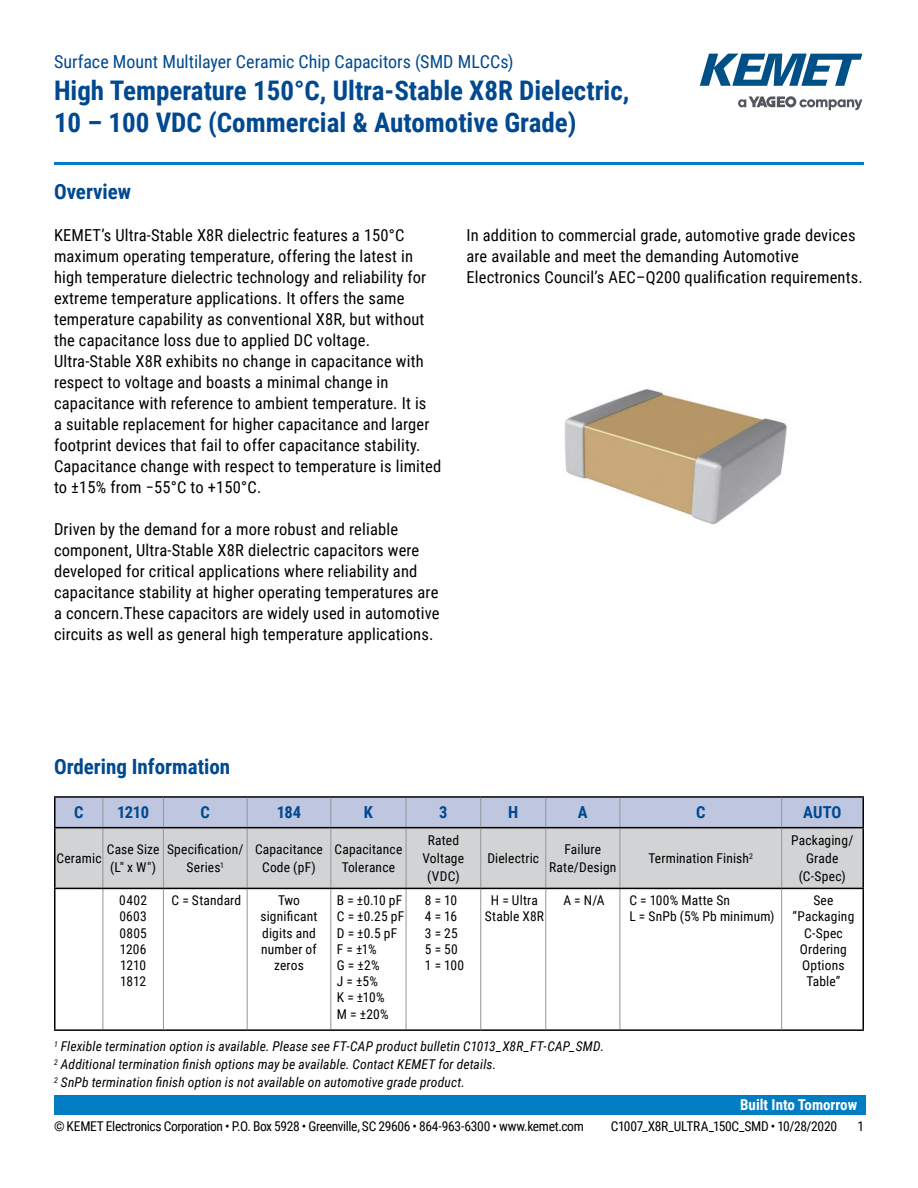
<style>
.page{position:relative;width:918px;height:1188px;background:#fff}
.page>*{position:absolute;margin:0;border:0;box-sizing:border-box;transform-origin:0 0}
.t1{font:700 27px/32.4px "Roboto Condensed";color:#004990}
.t2{font:700 21px "Roboto Condensed";color:#004990}
.t3{font:18px "Roboto Condensed";color:#004990}
.t4{font:16.5px/21px "Roboto Condensed";letter-spacing:.01em;color:#000}
.t5{font:700 16.5px "Roboto Condensed";letter-spacing:-.01em;color:#004990}
.t6{font:700 15px "Roboto Condensed";color:#fff}
.t7{font:13.5px/16.2px "Roboto Condensed";letter-spacing:.01em;color:#000;text-align:center}
.t8{font:italic 13.5px/18px "Roboto Condensed";letter-spacing:.01em;color:#000}
.t9{font:13.5px "Roboto Condensed";letter-spacing:-.025em;color:#000}
.t10{font:13.5px/16.2px "Roboto Condensed";letter-spacing:-.01em;color:#000}
</style>
<div class="page">
<svg style="left:738px;top:96px;width:124px;height:14px"></svg>
<svg style="left:700px;top:54px;width:162px;height:32px"></svg>
<div style="left:54px;top:1095px;width:811px;height:20px;background:#007dc3"></div>
<hr style="left:54px;top:162px;width:810px;height:3px;background:#007dc3">
<div style="left:56px;top:828px;width:806px;height:60px;background:#d1d3d4"></div>
<div style="left:56px;top:798px;width:806px;height:29px;background:#bfc6e0"></div>
<hr style="left:103px;top:828px;width:1px;height:60px;background:#939598">
<hr style="left:163px;top:828px;width:1px;height:60px;background:#939598">
<hr style="left:247px;top:828px;width:1px;height:60px;background:#939598">
<hr style="left:330px;top:828px;width:1px;height:60px;background:#939598">
<hr style="left:406px;top:828px;width:1px;height:60px;background:#939598">
<hr style="left:480px;top:828px;width:1px;height:60px;background:#939598">
<hr style="left:545px;top:828px;width:1px;height:60px;background:#939598">
<hr style="left:620px;top:828px;width:1px;height:60px;background:#939598">
<hr style="left:781px;top:828px;width:1px;height:60px;background:#939598">
<hr style="left:103px;top:889px;width:1px;height:140px;background:#939598">
<hr style="left:163px;top:889px;width:1px;height:140px;background:#939598">
<hr style="left:247px;top:889px;width:1px;height:140px;background:#939598">
<hr style="left:330px;top:889px;width:1px;height:140px;background:#939598">
<hr style="left:406px;top:889px;width:1px;height:140px;background:#939598">
<hr style="left:480px;top:889px;width:1px;height:140px;background:#939598">
<hr style="left:545px;top:889px;width:1px;height:140px;background:#939598">
<hr style="left:620px;top:889px;width:1px;height:140px;background:#939598">
<hr style="left:781px;top:889px;width:1px;height:140px;background:#939598">
<hr style="left:54px;top:828px;width:2px;height:60px;background:#000">
<hr style="left:862px;top:828px;width:2px;height:60px;background:#000">
<hr style="left:54px;top:888px;width:49px;height:1px;background:#000">
<hr style="left:54px;top:889px;width:2px;height:140px;background:#000">
<hr style="left:103px;top:888px;width:60px;height:1px;background:#000">
<hr style="left:163px;top:888px;width:84px;height:1px;background:#000">
<hr style="left:247px;top:888px;width:84px;height:1px;background:#000">
<hr style="left:331px;top:888px;width:75px;height:1px;background:#000">
<hr style="left:406px;top:888px;width:75px;height:1px;background:#000">
<hr style="left:481px;top:888px;width:65px;height:1px;background:#000">
<hr style="left:546px;top:888px;width:74px;height:1px;background:#000">
<hr style="left:620px;top:888px;width:162px;height:1px;background:#000">
<hr style="left:782px;top:888px;width:82px;height:1px;background:#000">
<hr style="left:862px;top:889px;width:2px;height:140px;background:#000">
<hr style="left:54px;top:1029px;width:49px;height:2px;background:#000">
<hr style="left:103px;top:1029px;width:60px;height:2px;background:#000">
<hr style="left:163px;top:1029px;width:84px;height:2px;background:#000">
<hr style="left:247px;top:1029px;width:84px;height:2px;background:#000">
<hr style="left:331px;top:1029px;width:75px;height:2px;background:#000">
<hr style="left:406px;top:1029px;width:75px;height:2px;background:#000">
<hr style="left:481px;top:1029px;width:65px;height:2px;background:#000">
<hr style="left:546px;top:1029px;width:74px;height:2px;background:#000">
<hr style="left:620px;top:1029px;width:162px;height:2px;background:#000">
<hr style="left:782px;top:1029px;width:82px;height:2px;background:#000">
<hr style="left:54px;top:796px;width:49px;height:2px;background:#000">
<hr style="left:54px;top:798px;width:2px;height:29px;background:#000">
<hr style="left:103px;top:796px;width:60px;height:2px;background:#000">
<hr style="left:163px;top:796px;width:84px;height:2px;background:#000">
<hr style="left:247px;top:796px;width:84px;height:2px;background:#000">
<hr style="left:331px;top:796px;width:75px;height:2px;background:#000">
<hr style="left:406px;top:796px;width:75px;height:2px;background:#000">
<hr style="left:481px;top:796px;width:65px;height:2px;background:#000">
<hr style="left:546px;top:796px;width:74px;height:2px;background:#000">
<hr style="left:620px;top:796px;width:162px;height:2px;background:#000">
<hr style="left:782px;top:796px;width:82px;height:2px;background:#000">
<hr style="left:862px;top:798px;width:2px;height:29px;background:#000">
<hr style="left:54px;top:827px;width:49px;height:1px;background:#000">
<hr style="left:103px;top:827px;width:60px;height:1px;background:#000">
<hr style="left:163px;top:827px;width:84px;height:1px;background:#000">
<hr style="left:247px;top:827px;width:84px;height:1px;background:#000">
<hr style="left:331px;top:827px;width:75px;height:1px;background:#000">
<hr style="left:406px;top:827px;width:75px;height:1px;background:#000">
<hr style="left:481px;top:827px;width:65px;height:1px;background:#000">
<hr style="left:546px;top:827px;width:74px;height:1px;background:#000">
<hr style="left:620px;top:827px;width:162px;height:1px;background:#000">
<hr style="left:782px;top:827px;width:82px;height:1px;background:#000">
<img style="left:564px;top:389px;width:223px;height:136px">
<p class="t3" style="left:54px;top:48px;width:461px">Surface Mount Multilayer Ceramic Chip Capacitors (SMD MLCCs)</p>
<h1 class="t1" style="left:54px;top:73px;width:577px">High Temperature 150°C, Ultra-Stable X8R Dielectric,<br>10 – 100 VDC (Commercial &amp; Automotive Grade)</h1>
<p class="t2" style="left:54px;top:177px;width:79px">Overview</p>
<p class="t4" style="left:54px;top:224px;width:389px">KEMET’s Ultra-Stable X8R dielectric features a 150°C maximum operating temperature, offering the latest in high temperature dielectric technology and reliability for extreme temperature applications. It offers the same temperature capability as conventional X8R, but without the capacitance loss due to applied DC voltage.<br>Ultra-Stable X8R exhibits no change in capacitance with respect to voltage and boasts a minimal change in capacitance with reference to ambient temperature. It is<br>a suitable replacement for higher capacitance and larger footprint devices that fail to offer capacitance stability.<br>Capacitance change with respect to temperature is limited to ±15% from −55°C to +150°C.</p>
<p class="t4" style="left:54px;top:518px;width:387px">Driven by the demand for a more robust and reliable component, Ultra-Stable X8R dielectric capacitors were developed for critical applications where reliability and capacitance stability at higher operating temperatures are a concern.These capacitors are widely used in automotive circuits as well as general high temperature applications.</p>
<p class="t4" style="left:466px;top:224px;width:398px">In addition to commercial grade, automotive grade devices are available and meet the demanding Automotive<br>Electronics Council’s AEC–Q200 qualification requirements.</p>
<p class="t2" style="left:54px;top:752px;width:178px">Ordering Information</p>
<p class="t5" style="left:74px;top:801px;width:11px">C</p>
<p class="t5" style="left:117px;top:801px;width:33px">1210</p>
<p class="t5" style="left:201px;top:801px;width:11px">C</p>
<p class="t5" style="left:277px;top:801px;width:26px">184</p>
<p class="t5" style="left:364px;top:801px;width:11px">K</p>
<p class="t5" style="left:439px;top:801px;width:10px">3</p>
<p class="t5" style="left:508px;top:801px;width:12px">H</p>
<p class="t5" style="left:578px;top:801px;width:11px">A</p>
<p class="t5" style="left:696px;top:801px;width:11px">C</p>
<p class="t5" style="left:803px;top:801px;width:40px">AUTO</p>
<p class="t7" style="left:56px;top:850px;width:47px">Ceramic</p>
<p class="t7" style="left:107px;top:840px;width:54px;line-height:18px;text-align:left">Case Size (L" x W")</p>
<p class="t7" style="left:167px;top:840px;width:78px;line-height:18px">Specification/<br>Series<sup>1</sup></p>
<p class="t7" style="left:255px;top:840px;width:69px;line-height:18px">Capacitance<br>Code (pF)</p>
<p class="t7" style="left:335px;top:840px;width:69px;line-height:18px">Capacitance<br>Tolerance</p>
<p class="t7" style="left:423px;top:831px;width:43px;line-height:18px">Rated<br>Voltage (VDC)</p>
<p class="t7" style="left:791px;top:831px;width:64px;line-height:18px">Packaging/<br>Grade (C-Spec)</p>
<p class="t7" style="left:487px;top:850px;width:53px">Dielectric</p>
<p class="t7" style="left:549px;top:840px;width:69px;line-height:18px">Failure<br>Rate/Design</p>
<p class="t7" style="left:649px;top:850px;width:106px">Termination Finish<sup>2</sup></p>
<p class="t7" style="left:119px;top:892px;width:29px;text-align:justify">0402<br>0603<br>0805<br>1206<br>1210<br>1812</p>
<p class="t7" style="left:172px;top:892px;width:71px">C = Standard</p>
<p class="t7" style="left:261px;top:892px;width:58px">Two significant digits and number of zeros</p>
<p class="t7" style="left:337px;top:892px;width:69px;text-align:left">B = ±0.10 pF<br>C = ±0.25 pF<br>D = ±0.5 pF<br>F = ±1%<br>G = ±2%<br>J = ±5%<br>K = ±10%<br>M = ±20%</p>
<p class="t10" style="left:425px;top:892px;width:41px">8 = 10<br>4 = 16<br>3 = 25<br>5 = 50<br>1 = 100</p>
<p class="t7" style="left:485px;top:892px;width:61px">H = Ultra<br>Stable X8R</p>
<p class="t7" style="left:563px;top:892px;width:43px">A = N/A</p>
<p class="t7" style="left:629px;top:892px;width:147px;text-align:left">C = 100% Matte Sn<br>L = SnPb (5% Pb minimum)</p>
<p class="t7" style="left:793px;top:892px;width:63px">See “Packaging<br>C-Spec<br>Ordering<br>Options<br>Table”</p>
<p class="t8" style="left:54px;top:1037px;width:552px"><sup>1</sup> Flexible termination option is available. Please see FT-CAP product bulletin C1013_X8R_FT-CAP_SMD.<br><sup>2</sup> Additional termination finish options may be available. Contact KEMET for details.<br><sup>2</sup> SnPb termination finish option is not available on automotive grade product.</p>
<p class="t6" style="left:740px;top:1094px;width:119px">Built Into Tomorrow</p>
<p class="t9" style="left:54px;top:1116px;width:531px">© KEMET Electronics Corporation • P.O. Box 5928 • Greenville, SC 29606 • 864-963-6300 • www.kemet.com</p>
<p class="t9" style="left:611px;top:1116px;width:228px">C1007_X8R_ULTRA_150C_SMD • 10/28/2020</p>
<p class="t7" style="left:857px;top:1117px;width:8px">1</p>
</div>
